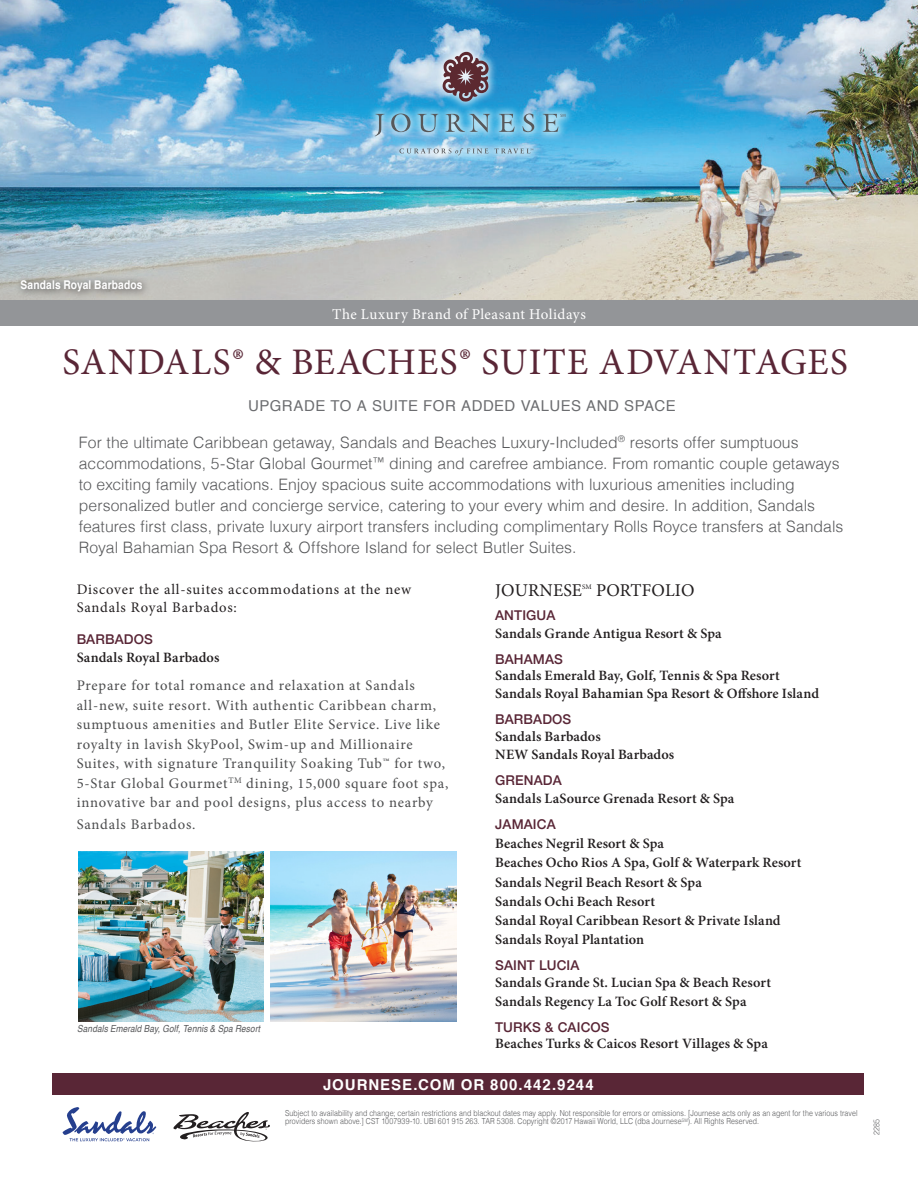
<style>
.page{position:relative;width:918px;height:1188px;background:#fff}
.page>*{position:absolute;margin:0;border:0;box-sizing:border-box;transform-origin:0 0}
.t1{font:37.5px "Minion Pro";letter-spacing:.035em;color:#592636}
.t2{font:18px "Minion Pro";letter-spacing:.01em;color:#231f20}
.Intro{font:300 15.75px/21.1px "Helvetica";letter-spacing:.005em;color:#57585a}
.Disclaimer{font:15px "Helvetica";letter-spacing:.03em;color:#6c6d70}
.t3{font:15px "Minion Pro";letter-spacing:.035em;color:#fff}
.t4{font:700 15px "Helvetica";letter-spacing:.065em;color:#fff}
.BODY_COPY{font:14.7px/19.5px "Minion Pro";letter-spacing:.05em;color:#4b4c4d}
.BODY_COPY-2{font:14.7px/18px "Minion Pro";letter-spacing:.055em;color:#231f20}
.BODY_COPY-3{font:600 14.25px/18px "Minion Pro";letter-spacing:.01em;color:#231f20}
.RED_PARAGRAPH_HEADER{font:500 13.5px "Helvetica Neue";letter-spacing:.01em;color:#592636}
.Disclaimer-2{font:700 12px "Helvetica";letter-spacing:.015em;color:#fff;scale:.85 1}
.Disclaimer-3{font:italic 9.75px "Helvetica";letter-spacing:.015em;color:#57585a;scale:.85 1}
.Disclaimer-4{font:300 8.25px/8.2px "Helvetica";letter-spacing:.015em;color:#57585a;scale:.85 1}
.t5{font:7.05px "Minion Pro";color:#231f20}
.t6{font:2.25px "Times";color:#231f20}
</style>
<div class="page">
<div style="left:53px;top:1073px;width:811px;height:22px;background:#592636"></div>
<img style="left:0;top:0;width:918px;height:300px">
<div style="left:0;top:300px;width:918px;height:26px;background:#939598"></div>
<img style="left:271px;top:852px;width:185px;height:170px">
<div style="left:15px;top:274px;width:136px;height:27px;background:#231f20;opacity:.75"></div>
<div style="left:365px;top:43px;width:210px;height:122px;background:#fff;opacity:.75"></div>
<svg style="left:375px;top:114px;width:10px;height:22px"></svg>
<svg style="left:391px;top:114px;width:20px;height:18px"></svg>
<svg style="left:418px;top:114px;width:20px;height:18px"></svg>
<svg style="left:446px;top:114px;width:44px;height:18px"></svg>
<svg style="left:499px;top:114px;width:15px;height:18px"></svg>
<svg style="left:522px;top:114px;width:12px;height:18px"></svg>
<svg style="left:443px;top:52px;width:46px;height:50px;background:#7b707f"></svg>
<svg style="left:543px;top:114px;width:22px;height:18px"></svg>
<svg style="left:399px;top:148px;width:134px;height:7px"></svg>
<svg style="left:63px;top:1107px;width:93px;height:34px"></svg>
<svg style="left:173px;top:1112px;width:97px;height:30px"></svg>
<img style="left:78px;top:852px;width:186px;height:169px">
<p class="Disclaimer-2" style="left:21px;top:275px;width:145px">Sandals Royal Barbados</p>
<p class="t3" style="left:332px;top:304px;width:255px">The Luxury Brand of Pleasant Holidays</p>
<p class="t1" style="left:62px;top:337px;width:787px">SANDALS® &amp; BEACHES® SUITE ADVANTAGES</p>
<p class="Disclaimer" style="left:248px;top:394px;width:429px">UPGRADE TO A SUITE FOR ADDED VALUES AND SPACE</p>
<p class="Intro" style="left:79px;top:430px;width:766px">For the ultimate Caribbean getaway, Sandals and Beaches Luxury-Included<sup>®</sup> resorts offer sumptuous accommodations, 5-Star Global Gourmet<sup>™</sup> dining and carefree ambiance. From romantic couple getaways to exciting family vacations. Enjoy spacious suite accommodations with luxurious amenities including personalized butler and concierge service, catering to your every whim and desire. In addition, Sandals features first class, private luxury airport transfers including complimentary Rolls Royce transfers at Sandals Royal Bahamian Spa Resort &amp; Offshore Island for select Butler Suites.</p>
<p class="BODY_COPY-2" style="left:77px;top:580px;width:336px">Discover the all-suites accommodations at the new<br>Sandals Royal Barbados:</p>
<p class="RED_PARAGRAPH_HEADER" style="left:77px;top:628px;width:78px">BARBADOS</p>
<p class="BODY_COPY-3" style="left:77px;top:649px;width:144px">Sandals Royal Barbados</p>
<p class="BODY_COPY" style="left:77px;top:676px;width:373px">Prepare for total romance and relaxation at Sandals all-new, suite resort. With authentic Caribbean charm, sumptuous amenities and Butler Elite Service. Live like royalty in lavish SkyPool, Swim-up and Millionaire Suites, with signature Tranquility Soaking Tub™ for two, 5-Star Global Gourmet<sup>TM</sup> dining, 15,000 square foot spa, innovative bar and pool designs, plus access to nearby</p>
<p class="BODY_COPY" style="left:77px;top:814px;width:120px">Sandals Barbados.</p>
<p class="Disclaimer-3" style="left:77px;top:1021px;width:217px">Sandals Emerald Bay, Golf, Tennis &amp; Spa Resort</p>
<p class="t2" style="left:495px;top:578px;width:88px">JOURNESE</p>
<p class="t5" style="left:582px;top:582px;width:11px">SM</p>
<p class="t2" style="left:596px;top:578px;width:100px">PORTFOLIO</p>
<p class="RED_PARAGRAPH_HEADER" style="left:495px;top:604px;width:62px">ANTIGUA</p>
<p class="BODY_COPY-3" style="left:495px;top:625px;width:228px">Sandals Grande Antigua Resort &amp; Spa</p>
<p class="RED_PARAGRAPH_HEADER" style="left:495px;top:648px;width:69px">BAHAMAS</p>
<p class="BODY_COPY-3" style="left:495px;top:667px;width:325px">Sandals Emerald Bay, Golf, Tennis &amp; Spa Resort<br>Sandals Royal Bahamian Spa Resort &amp; Offshore Island</p>
<p class="RED_PARAGRAPH_HEADER" style="left:495px;top:709px;width:78px">BARBADOS</p>
<p class="BODY_COPY-3" style="left:495px;top:728px;width:181px">Sandals Barbados<br>NEW Sandals Royal Barbados</p>
<p class="RED_PARAGRAPH_HEADER" style="left:495px;top:769px;width:68px">GRENADA</p>
<p class="BODY_COPY-3" style="left:495px;top:790px;width:241px">Sandals LaSource Grenada Resort &amp; Spa</p>
<p class="RED_PARAGRAPH_HEADER" style="left:495px;top:813px;width:62px">JAMAICA</p>
<p class="BODY_COPY-3" style="left:495px;top:835px;width:170px">Beaches Negril Resort &amp; Spa</p>
<p class="BODY_COPY-3" style="left:495px;top:855px;width:308px">Beaches Ocho Rios A Spa, Golf &amp; Waterpark Resort</p>
<p class="BODY_COPY-3" style="left:495px;top:874px;width:208px">Sandals Negril Beach Resort &amp; Spa</p>
<p class="BODY_COPY-3" style="left:495px;top:893px;width:161px">Sandals Ochi Beach Resort</p>
<p class="BODY_COPY-3" style="left:495px;top:912px;width:287px">Sandal Royal Caribbean Resort &amp; Private Island</p>
<p class="BODY_COPY-3" style="left:495px;top:931px;width:151px">Sandals Royal Plantation</p>
<p class="RED_PARAGRAPH_HEADER" style="left:495px;top:954px;width:86px">SAINT LUCIA</p>
<p class="BODY_COPY-3" style="left:495px;top:974px;width:277px">Sandals Grande St. Lucian Spa &amp; Beach Resort</p>
<p class="BODY_COPY-3" style="left:495px;top:993px;width:253px">Sandals Regency La Toc Golf Resort &amp; Spa</p>
<p class="RED_PARAGRAPH_HEADER" style="left:495px;top:1016px;width:116px">TURKS &amp; CAICOS</p>
<p class="BODY_COPY-3" style="left:495px;top:1035px;width:274px">Beaches Turks &amp; Caicos Resort Villages &amp; Spa</p>
<p class="t4" style="left:323px;top:1072px;width:272px">JOURNESE.COM OR 800.442.9244</p>
<p class="t6" style="left:266px;top:1127px;width:3px">¤</p>
<p class="Disclaimer-4" style="left:285px;top:1108px;width:675px">Subject to availability and change; certain restrictions and blackout dates may apply. Not responsible for errors or omissions. [Journese acts only as an agent for the various travel providers shown above.] CST 1007939-10. UBI 601 915 263. TAR 5308. Copyright ©2017 Hawaii World, LLC (dba Journese<sup>SM</sup>). All Rights Reserved.</p>
<p class="Disclaimer-4" style="left:872px;top:1135px;width:21px;rotate:-90deg">2285</p>
</div>
